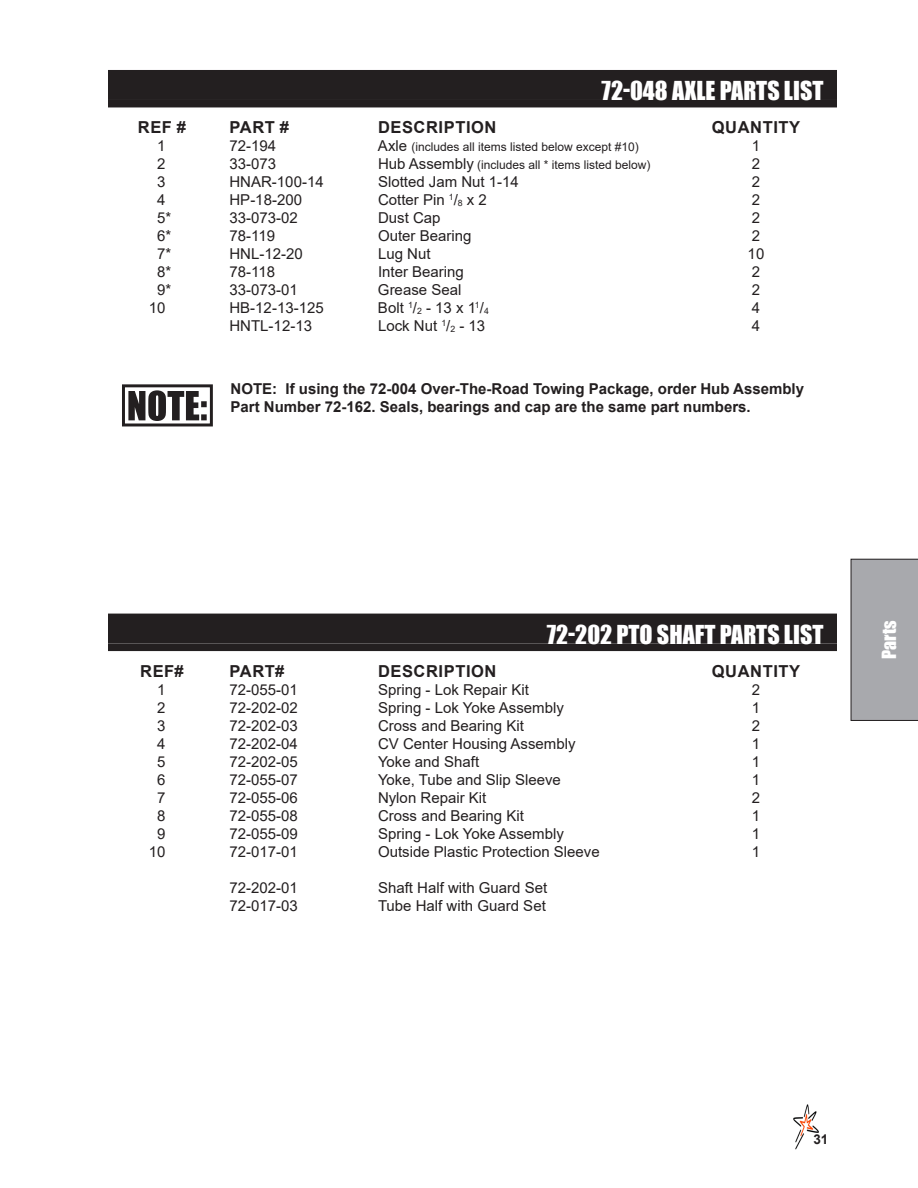
<style>
.page{position:relative;width:918px;height:1188px;background:#fff}
.page>*{position:absolute;margin:0;border:0;box-sizing:border-box;transform-origin:0 0}
.Header_Right{font:24px "Impact";color:#fff}
.t1{font:18px "Impact";color:#fff}
.Header_Parts_List{font:700 16.5px "Arial";letter-spacing:.035em;color:#231f20}
.Parts_List{font:15px "Arial";color:#231f20}
.Warning_Danger_Cauti{font:700 15px/18px "Arial";color:#231f20}
.t2{font:700 13.5px "Arial";color:#231f20}
.Parts_List-2{font:12px "Arial";color:#231f20}
.s1{font-size:15px}
.s2{font-size:8.7px}
</style>
<div class="page">
<img style="left:793px;top:1104px;width:26px;height:46px">
<div style="left:811px;top:1133px;width:27px;height:8px;background:#fff"></div>
<div style="left:851px;top:559px;width:67px;height:162px;background:#a8a9ad"></div>
<div style="left:108px;top:70px;width:729px;height:30px;background:#231f20"></div>
<div style="left:108px;top:100px;width:729px;height:7px;background:#231f20"></div>
<div style="left:108px;top:614px;width:729px;height:30px;background:#231f20"></div>
<div style="left:108px;top:644px;width:729px;height:7px;background:#231f20"></div>
<svg style="left:128px;top:390px;width:79px;height:31px"></svg>
<div style="left:122px;top:384px;width:91px;height:42px;border:3px solid #231f20"></div>
<p class="Header_Right" style="left:602px;top:72px;width:223px">72-048 AXLE PARTS LIST</p>
<p class="Header_Parts_List" style="left:138px;top:116px;width:50px">REF #</p>
<p class="Header_Parts_List" style="left:230px;top:116px;width:61px">PART #</p>
<p class="Header_Parts_List" style="left:378px;top:116px;width:120px">DESCRIPTION</p>
<p class="Header_Parts_List" style="left:712px;top:116px;width:90px">QUANTITY</p>
<p class="Parts_List" style="left:157px;top:136px;width:10px">1</p>
<p class="Parts_List" style="left:229px;top:136px;width:48px">72-194</p>
<p class="Parts_List-2" style="left:378px;top:139px;width:262px"><span class="s1">Axle</span> (includes all items listed below except #10)</p>
<p class="Parts_List" style="left:752px;top:136px;width:10px">1</p>
<p class="Parts_List" style="left:157px;top:154px;width:10px">2</p>
<p class="Parts_List" style="left:230px;top:154px;width:48px">33-073</p>
<p class="Parts_List-2" style="left:378px;top:157px;width:274px"><span class="s1">Hub Assembly</span> (includes all * items listed below)</p>
<p class="Parts_List" style="left:752px;top:154px;width:10px">2</p>
<p class="Parts_List" style="left:157px;top:172px;width:10px">3</p>
<p class="Parts_List" style="left:230px;top:172px;width:96px">HNAR-100-14</p>
<p class="Parts_List" style="left:378px;top:172px;width:142px">Slotted Jam Nut 1-14</p>
<p class="Parts_List" style="left:752px;top:172px;width:10px">2</p>
<p class="Parts_List" style="left:157px;top:190px;width:10px">4</p>
<p class="Parts_List" style="left:230px;top:190px;width:74px">HP-18-200</p>
<p class="Parts_List" style="left:378px;top:190px;width:110px">Cotter Pin <sup>1</sup>/<span class="s2">8</span> x 2</p>
<p class="Parts_List" style="left:752px;top:190px;width:10px">2</p>
<p class="Parts_List" style="left:157px;top:208px;width:16px">5*</p>
<p class="Parts_List" style="left:230px;top:208px;width:70px">33-073-02</p>
<p class="Parts_List" style="left:378px;top:208px;width:64px">Dust Cap</p>
<p class="Parts_List" style="left:752px;top:208px;width:10px">2</p>
<p class="Parts_List" style="left:157px;top:226px;width:16px">6*</p>
<p class="Parts_List" style="left:230px;top:226px;width:47px">78-119</p>
<p class="Parts_List" style="left:378px;top:226px;width:95px">Outer Bearing</p>
<p class="Parts_List" style="left:752px;top:226px;width:10px">2</p>
<p class="Parts_List" style="left:157px;top:244px;width:16px">7*</p>
<p class="Parts_List" style="left:230px;top:244px;width:75px">HNL-12-20</p>
<p class="Parts_List" style="left:378px;top:244px;width:54px">Lug Nut</p>
<p class="Parts_List" style="left:748px;top:244px;width:18px">10</p>
<p class="Parts_List" style="left:157px;top:262px;width:16px">8*</p>
<p class="Parts_List" style="left:230px;top:262px;width:47px">78-118</p>
<p class="Parts_List" style="left:378px;top:262px;width:87px">Inter Bearing</p>
<p class="Parts_List" style="left:752px;top:262px;width:10px">2</p>
<p class="Parts_List" style="left:157px;top:280px;width:16px">9*</p>
<p class="Parts_List" style="left:229px;top:280px;width:70px">33-073-01</p>
<p class="Parts_List" style="left:378px;top:280px;width:85px">Grease Seal</p>
<p class="Parts_List" style="left:752px;top:280px;width:10px">2</p>
<p class="Parts_List" style="left:149px;top:298px;width:18px">10</p>
<p class="Parts_List" style="left:229px;top:298px;width:96px">HB-12-13-125</p>
<p class="Parts_List" style="left:378px;top:298px;width:112px">Bolt <sup>1</sup>/<span class="s2">2</span> - 13 x 1<sup>1</sup>/<span class="s2">4</span></p>
<p class="Parts_List" style="left:752px;top:298px;width:10px">4</p>
<p class="Parts_List" style="left:230px;top:316px;width:84px">HNTL-12-13</p>
<p class="Parts_List" style="left:378px;top:316px;width:109px">Lock Nut <sup>1</sup>/<span class="s2">2</span> - 13</p>
<p class="Parts_List" style="left:752px;top:316px;width:10px">4</p>
<p class="Warning_Danger_Cauti" style="left:231px;top:380px;width:575px">NOTE: If using the 72-004 Over-The-Road Towing Package, order Hub Assembly<br>Part Number 72-162. Seals, bearings and cap are the same part numbers.</p>
<p class="Header_Right" style="left:547px;top:616px;width:278px">72-202 PTO SHAFT PARTS LIST</p>
<p class="Header_Parts_List" style="left:140px;top:659px;width:45px">REF#</p>
<p class="Header_Parts_List" style="left:230px;top:659px;width:56px">PART#</p>
<p class="Header_Parts_List" style="left:378px;top:659px;width:120px">DESCRIPTION</p>
<p class="Header_Parts_List" style="left:712px;top:659px;width:90px">QUANTITY</p>
<p class="Parts_List" style="left:157px;top:679px;width:10px">1</p>
<p class="Parts_List" style="left:230px;top:679px;width:70px">72-055-01</p>
<p class="Parts_List" style="left:378px;top:679px;width:152px">Spring - Lok Repair Kit</p>
<p class="Parts_List" style="left:752px;top:679px;width:10px">2</p>
<p class="Parts_List" style="left:157px;top:697px;width:10px">2</p>
<p class="Parts_List" style="left:230px;top:697px;width:70px">72-202-02</p>
<p class="Parts_List" style="left:378px;top:697px;width:187px">Spring - Lok Yoke Assembly</p>
<p class="Parts_List" style="left:752px;top:697px;width:10px">1</p>
<p class="Parts_List" style="left:157px;top:715px;width:10px">3</p>
<p class="Parts_List" style="left:230px;top:715px;width:70px">72-202-03</p>
<p class="Parts_List" style="left:378px;top:715px;width:147px">Cross and Bearing Kit</p>
<p class="Parts_List" style="left:752px;top:715px;width:10px">2</p>
<p class="Parts_List" style="left:157px;top:733px;width:10px">4</p>
<p class="Parts_List" style="left:230px;top:733px;width:70px">72-202-04</p>
<p class="Parts_List" style="left:378px;top:733px;width:199px">CV Center Housing Assembly</p>
<p class="Parts_List" style="left:752px;top:733px;width:10px">1</p>
<p class="Parts_List" style="left:157px;top:751px;width:10px">5</p>
<p class="Parts_List" style="left:230px;top:751px;width:70px">72-202-05</p>
<p class="Parts_List" style="left:378px;top:751px;width:103px">Yoke and Shaft</p>
<p class="Parts_List" style="left:752px;top:751px;width:10px">1</p>
<p class="Parts_List" style="left:157px;top:769px;width:10px">6</p>
<p class="Parts_List" style="left:230px;top:769px;width:70px">72-055-07</p>
<p class="Parts_List" style="left:378px;top:769px;width:184px">Yoke, Tube and Slip Sleeve</p>
<p class="Parts_List" style="left:752px;top:769px;width:10px">1</p>
<p class="Parts_List" style="left:157px;top:787px;width:10px">7</p>
<p class="Parts_List" style="left:230px;top:787px;width:70px">72-055-06</p>
<p class="Parts_List" style="left:378px;top:787px;width:110px">Nylon Repair Kit</p>
<p class="Parts_List" style="left:752px;top:787px;width:10px">2</p>
<p class="Parts_List" style="left:157px;top:805px;width:10px">8</p>
<p class="Parts_List" style="left:230px;top:805px;width:70px">72-055-08</p>
<p class="Parts_List" style="left:378px;top:805px;width:147px">Cross and Bearing Kit</p>
<p class="Parts_List" style="left:752px;top:805px;width:10px">1</p>
<p class="Parts_List" style="left:157px;top:823px;width:10px">9</p>
<p class="Parts_List" style="left:230px;top:823px;width:70px">72-055-09</p>
<p class="Parts_List" style="left:378px;top:823px;width:187px">Spring - Lok Yoke Assembly</p>
<p class="Parts_List" style="left:752px;top:823px;width:10px">1</p>
<p class="Parts_List" style="left:149px;top:841px;width:18px">10</p>
<p class="Parts_List" style="left:230px;top:841px;width:70px">72-017-01</p>
<p class="Parts_List" style="left:378px;top:841px;width:223px">Outside Plastic Protection Sleeve</p>
<p class="Parts_List" style="left:752px;top:841px;width:10px">1</p>
<p class="Parts_List" style="left:230px;top:877px;width:70px">72-202-01</p>
<p class="Parts_List" style="left:378px;top:877px;width:171px">Shaft Half with Guard Set</p>
<p class="Parts_List" style="left:230px;top:895px;width:70px">72-017-03</p>
<p class="Parts_List" style="left:378px;top:895px;width:169px">Tube Half with Guard Set</p>
<p class="t1" style="left:875px;top:659px;width:40px;rotate:-90deg">Parts</p>
<p class="t2" style="left:813px;top:1129px;width:17px">31</p>
</div>
